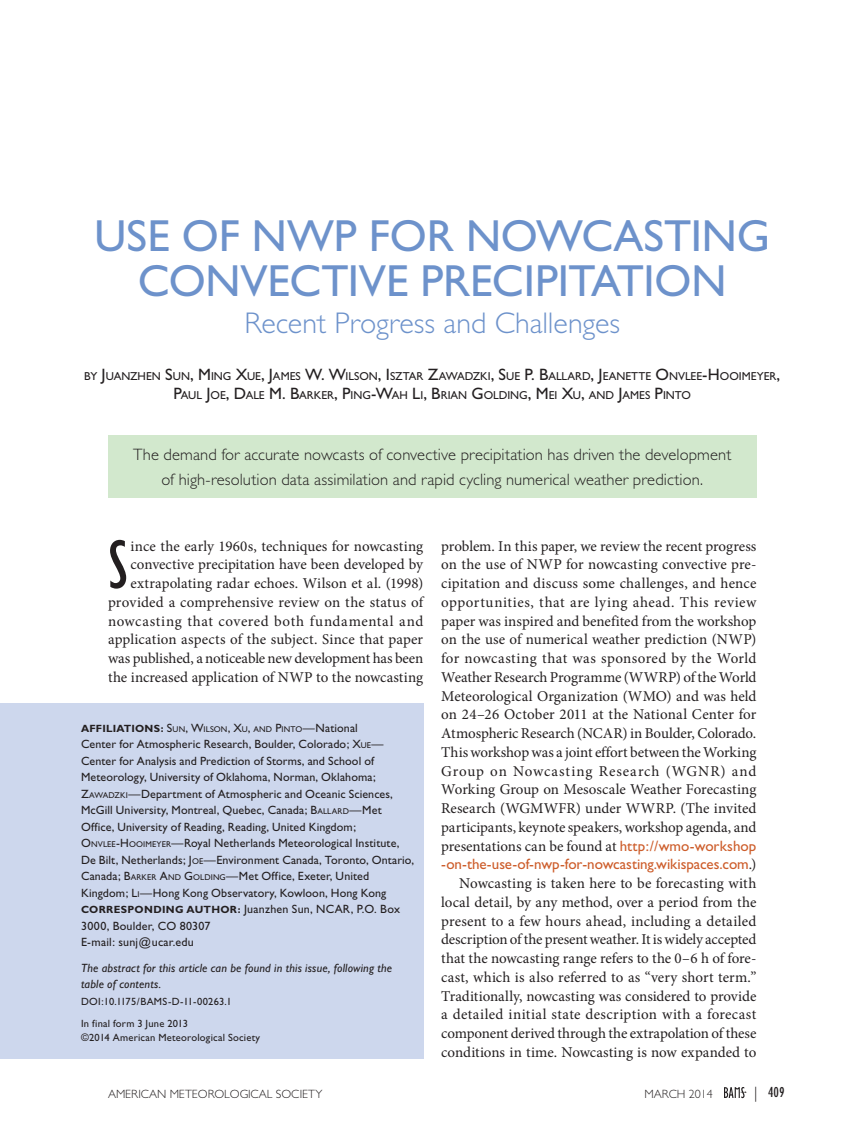
<style>
.page{position:relative;width:851px;height:1134px;background:#fff}
.page>*{position:absolute;margin:0;border:0;box-sizing:border-box;transform-origin:0 0}
.t1{font:condensed 71.1px "Gill Sans";color:#231f20}
.t2{font:45px/45px "Gill Sans";letter-spacing:-.005em;color:#6d92cb;text-align:center}
.t3{font:300 30px "Gill Sans";color:#6d92cb}
.t4{font:300 16.5px/24.8px "Gill Sans";letter-spacing:.005em;color:#231f20;text-align:center}
.t5{font:15px/18.8px "Minion Pro";letter-spacing:.005em;color:#231f20;text-align:justify}
.t6{font:15px "Gill Sans";letter-spacing:-.005em;color:#cd5d2b}
.t7{font:condensed 15px "Gill Sans";color:#231f20}
.t8{font:12px/16.5px "Gill Sans";letter-spacing:.01em;color:#231f20}
.t9{font:italic 12px/16.5px "Gill Sans";letter-spacing:.015em;color:#231f20}
.t10{font:300 12px "Gill Sans";color:#231f20}
.t11{font:11.55px/19.5px "Gill Sans";color:#231f20;text-align:center}
.t12{font:10.5px/22.5px "Gill Sans";letter-spacing:.02em;color:#231f20}
.t13{font:8.4px "Gill Sans";letter-spacing:.015em;color:#231f20}
.s1{font-size:16.5px}
.s2{font-family:"Gill Sans";color:#cd5d2b}
.s3{font-family:"Minion Pro";color:#231f20}
.s4{font-weight:300;font-stretch:normal}
.s5{font-weight:700;font-size:10.5px}
.s6{font-size:12px}
.s7{font-style:inherit}
.s8{font-size:8.4px}
</style>
<div class="page">
<div style="left:108px;top:435px;width:648px;height:63px;background:#d2e8cd"></div>
<div style="left:0;top:704px;width:423px;height:355px;background:#cdd7ed"></div>
<svg style="left:724px;top:1087px;width:22px;height:11px"></svg>
<h2 class="t2" style="left:94px;top:213px;width:677px">USE OF NWP FOR NOWCASTING<br>CONVECTIVE PRECIPITATION</h2>
<h3 class="t3" style="left:244px;top:306px;width:377px">Recent Progress and Challenges</h3>
<p class="t11" style="left:84px;top:366px;width:697px">BY <span class="s1">J</span>UANZHEN <span class="s1">S</span>UN<span class="s1">, M</span>ING <span class="s1">X</span>UE<span class="s1">, J</span>AMES <span class="s1">W. W</span>ILSON<span class="s1">, I</span> SZTAR <span class="s1">Z</span>AWADZKI<span class="s1">, S</span>UE <span class="s1">P. B</span>ALLARD<span class="s1">, J</span>EANETTE <span class="s1">O</span>NVLEE<span class="s1">-H</span> OOIMEYER<span class="s1">,<br>P</span>AUL <span class="s1">J</span>OE<span class="s1">, D</span>ALE <span class="s1">M. B</span>ARKER<span class="s1">, P</span>ING<span class="s1">-W</span>AH <span class="s1">L</span>I<span class="s1">, B</span> RIAN <span class="s1">G</span> OLDING<span class="s1">, M</span>EI <span class="s1">X</span>U<span class="s1">,</span> AND <span class="s1">J</span>AMES <span class="s1">P</span>INTO</p>
<p class="t4" style="left:133px;top:443px;width:599px">The demand for accurate nowcasts of convective precipitation has driven the development of high-resolution data assimilation and rapid cycling numerical weather prediction.</p>
<p class="t5" style="left:108px;top:536px;width:317px;text-align:right">ince the early 1960s, techniques for nowcasting convective precipitation have been developed by extrapolating radar echoes. Wilson et al. (1998) provided a comprehensive review on the status of nowcasting that covered both fundamental and application aspects of the subject. Since that paper was published, a noticeable new development has been the increased application of NWP to the nowcasting</p>
<p class="t5" style="left:441px;top:536px;width:317px">problem. In this paper, we review the recent progress on the use of NWP for nowcasting convective pre&shy;cipitation and discuss some challenges, and hence opportunities, that are lying ahead. This review paper was inspired and benefited from the workshop on the use of numerical weather prediction (NWP) for nowcasting that was sponsored by the World Weather Research Programme (WWRP) of the World Meteorological Organization (WMO) and was held on 24–26 October 2011 at the National Center for Atmospheric Research (NCAR) in Boulder, Colorado.<br>This workshop was a joint effort between the Working Group on Nowcasting Research (WGNR) and Working Group on Mesoscale Weather Forecasting Research (WGMWFR) under WWRP. (The invited participants, keynote speakers, workshop agenda, and presentations can be found at <span class="s2">http://wmo-workshop</span></p>
<p class="t6" style="left:441px;top:856px;width:317px">-on-the-use-of-nwp-for-nowcasting.wikispaces.com<span class="s3">.)</span></p>
<p class="t5" style="left:441px;top:874px;width:317px;text-indent:18px">Nowcasting is taken here to be forecasting with local detail, by any method, over a period from the present to a few hours ahead, including a detailed description of the present weather. It is widely accepted that the nowcasting range refers to the 0–6 h of fore&shy;cast, which is also referred to as “very short term.” Traditionally, nowcasting was considered to provide a detailed initial state description with a forecast component derived through the extrapolation of these conditions in time. Nowcasting is now expanded to</p>
<p class="t10" style="left:108px;top:1087px;width:216px">AMERICAN METEOROLOGICAL SOCIETY</p>
<p class="t10" style="left:644px;top:1087px;width:70px">MARCH 2014</p>
<p class="t7" style="left:754px;top:1084px;width:32px"><span class="s4">|</span> 409</p>
<h1 class="t1" style="left:108px;top:526px;width:21px">S</h1>
<p class="t13" style="left:81px;top:724px;width:278px"><span class="s5">AFFILIATIONS:</span> <span class="s6">S</span>UN<span class="s6">, W</span>ILSON<span class="s6">, X</span>U<span class="s6">,</span> AND <span class="s6">P</span>INTO<span class="s6">—National</span></p>
<p class="t8" style="left:81px;top:736px;width:334px">Center for Atmospheric Research, Boulder, Colorado; <span class="s7">X</span><span class="s8">UE</span>— Center for Analysis and Prediction of Storms, and School of Meteorology, University of Oklahoma, Norman, Oklahoma; <span class="s7">Z</span><span class="s8">AWADZKI</span>—Department of Atmospheric and Oceanic Sciences, McGill University, Montreal, Quebec, Canada; <span class="s7">B</span><span class="s8">ALLARD</span>—Met Office, University of Reading, Reading, United Kingdom;<br><span class="s7">O</span><span class="s8">NVLEE</span><span class="s7">-H</span> <span class="s8">OOIMEYER</span>—Royal Netherlands Meteorological Institute, De Bilt, Netherlands; <span class="s7">J</span><span class="s8">OE</span>—Environment Canada, Toronto, Ontario, Canada; <span class="s7">B</span><span class="s8">ARKER</span> <span class="s7">A</span><span class="s8">ND</span> <span class="s7">G</span> <span class="s8">OLDING</span>—Met Office, Exeter, United Kingdom; <span class="s7">L</span><span class="s8">I</span>—Hong Kong Observatory, Kowloon, Hong Kong <span class="s5">CORRESPONDING AUTHOR:</span> Juanzhen Sun, NCAR, P.O. Box 3000, Boulder, CO 80307<br>E-mail: sunj@ucar.edu</p>
<p class="t9" style="left:81px;top:959px;width:313px">The abstract for this article can be found in this issue, following the table of contents.</p>
<p class="t12" style="left:81px;top:990px;width:152px">DOI:10.1175/BAMS-D-11-00263.1<br>In final form 3 June 2013</p>
<p class="t12" style="left:81px;top:1026px;width:181px">©2014 American Meteorological Society</p>
</div>
